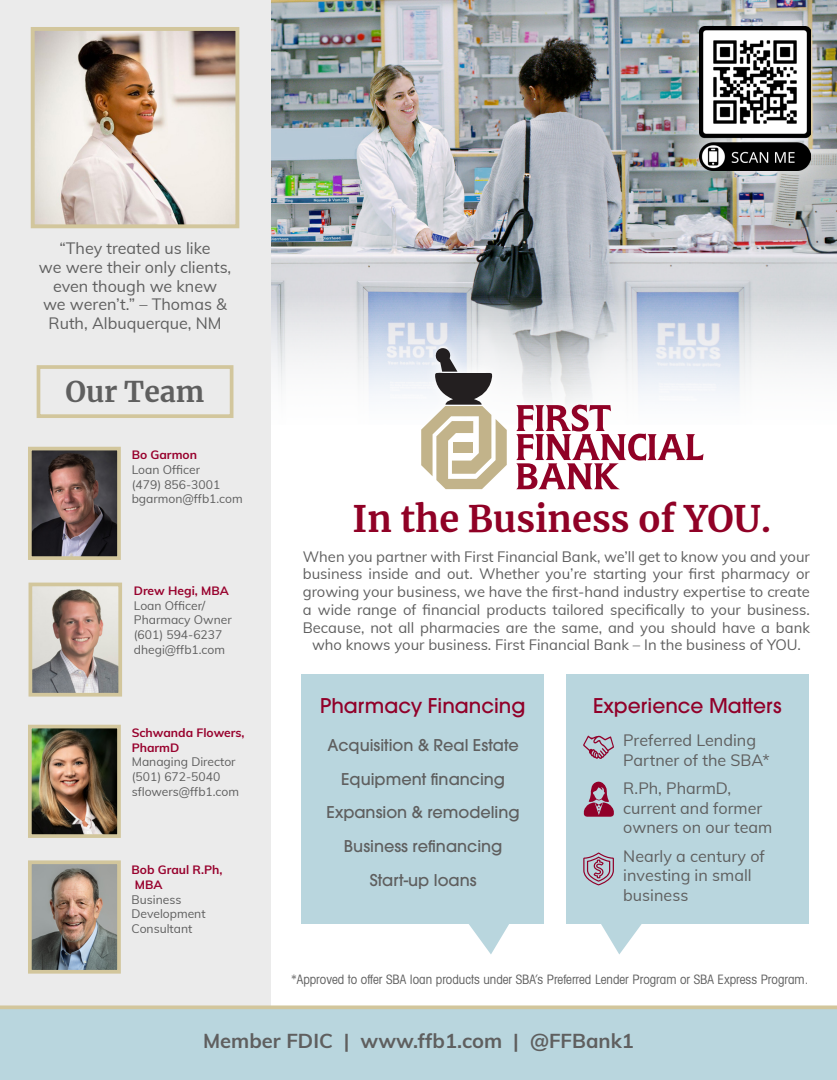
<style>
.page{position:relative;width:837px;height:1080px;background:#fff}
.page>*{position:absolute;margin:0;border:0;box-sizing:border-box;transform-origin:0 0}
.t1{font:700 36.15px "Merriweather";color:#900126}
.t2{font:700 28.2px "Merriweather";color:#5f5f5f}
.t3{font:500 20.1px "Avant Garde";color:#910029}
.t4{font:700 20.1px "Muli";color:#5f5f5f}
.t5{font:16.2px/19.4px "Muli";color:#5f5f5f}
.t6{font:500 16.2px "Avant Garde";color:#5f5f5f}
.t7{font:14.85px/17.7px "Muli";color:#5f5f5f;text-align:center}
.t8{font:condensed 12.9px "Avant Garde";color:#5f5f5f}
.t9{font:12.15px/14.9px "Muli";color:#5f5f5f}
.t10{font:700 12.15px "Muli";color:#98012d}
</style>
<div class="page">
<div style="left:0;top:1008px;width:837px;height:72px;background:#b9d6de"></div>
<img style="left:270px;top:0;width:567px;height:425px">
<div style="left:0;top:0;width:270px;height:1008px;background:#ebebeb"></div>
<div style="left:302px;top:674px;width:242px;height:250px;background:#b9d6de"></div>
<svg style="left:469px;top:924px;width:40px;height:30px"></svg>
<div style="left:670px;top:0;width:167px;height:200px;background:#fff;opacity:.75"></div>
<img style="left:699px;top:27px;width:111px;height:144px">
<svg style="left:0;top:1005px;width:837px;height:4px;background:#d6cba7"></svg>
<img style="left:36px;top:32px;width:198px;height:191px">
<div style="left:31px;top:27px;width:208px;height:201px;border:4px solid #d2c69c"></div>
<div style="left:566px;top:674px;width:243px;height:250px;background:#b9d6de"></div>
<svg style="left:601px;top:924px;width:41px;height:30px"></svg>
<svg style="left:583px;top:735px;width:31px;height:24px"></svg>
<svg style="left:583px;top:853px;width:31px;height:32px"></svg>
<svg style="left:583px;top:781px;width:31px;height:36px"></svg>
<div style="left:37px;top:365px;width:196px;height:53px;border:4px solid #d2c69c"></div>
<img style="left:33px;top:865px;width:83px;height:104px">
<div style="left:28px;top:860px;width:93px;height:114px;border:4px solid #d2c69c"></div>
<img style="left:33px;top:452px;width:83px;height:103px">
<div style="left:28px;top:447px;width:93px;height:113px;border:4px solid #d2c69c"></div>
<img style="left:34px;top:588px;width:83px;height:104px">
<div style="left:29px;top:583px;width:93px;height:114px;border:4px solid #d2c69c"></div>
<img style="left:33px;top:730px;width:83px;height:103px">
<div style="left:28px;top:725px;width:93px;height:113px;border:4px solid #d2c69c"></div>
<svg style="left:409px;top:337px;width:306px;height:153px"></svg>
<svg style="left:516px;top:405px;width:188px;height:84px"></svg>
<svg style="left:421px;top:348px;width:86px;height:141px"></svg>
<p class="t5" style="left:59px;top:238px;width:153px">“They treated us like</p>
<p class="t5" style="left:39px;top:257px;width:194px;line-height:18.9px;text-align:center">we were their only clients, even though we knew</p>
<p class="t5" style="left:43px;top:294px;width:186px;line-height:18.9px;text-align:center">we weren’t.” – Thomas &amp;<br>Ruth, Albuquerque, NM</p>
<p class="t2" style="left:66px;top:373px;width:140px">Our Team</p>
<p class="t10" style="left:132px;top:446px;width:67px">Bo Garmon</p>
<p class="t9" style="left:132px;top:461px;width:70px">Loan Officer</p>
<p class="t9" style="left:132px;top:476px;width:90px">(479) 856-3001</p>
<p class="t9" style="left:132px;top:491px;width:112px">bgarmon@ffb1.com</p>
<p class="t10" style="left:134px;top:582px;width:97px">Drew Hegi, MBA</p>
<p class="t9" style="left:134px;top:597px;width:73px">Loan Officer/</p>
<p class="t9" style="left:134px;top:612px;width:99px">Pharmacy Owner</p>
<p class="t9" style="left:134px;top:627px;width:90px">(601) 594-6237</p>
<p class="t9" style="left:134px;top:642px;width:93px">dhegi@ffb1.com</p>
<p class="t10" style="left:132px;top:724px;width:114px">Schwanda Flowers,</p>
<p class="t10" style="left:132px;top:738px;width:49px">PharmD</p>
<p class="t9" style="left:132px;top:754px;width:105px">Managing Director</p>
<p class="t9" style="left:132px;top:769px;width:90px">(501) 672-5040</p>
<p class="t9" style="left:132px;top:784px;width:109px">sflowers@ffb1.com</p>
<p class="t10" style="left:132px;top:861px;width:93px">Bob Graul R.Ph,</p>
<p class="t10" style="left:135px;top:875px;width:29px">MBA</p>
<p class="t9" style="left:132px;top:891px;width:51px">Business</p>
<p class="t9" style="left:132px;top:906px;width:76px">Development<br>Consultant</p>
<h1 class="t1" style="left:352px;top:494px;width:420px">In the Business of YOU.</h1>
<p class="t7" style="left:303px;top:547px;width:509px">When you partner with First Financial Bank, we’ll get to know you and your business inside and out. Whether you’re starting your first pharmacy or growing your business, we have the first-hand industry expertise to create a wide range of financial products tailored specifically to your business.<br>Because, not all pharmacies are the same, and you should have a bank who knows your business. First Financial Bank – In the business of YOU.</p>
<p class="t3" style="left:320px;top:693px;width:207px">Pharmacy Financing</p>
<p class="t6" style="left:327px;top:735px;width:193px">Acquisition &amp; Real Estate</p>
<p class="t6" style="left:341px;top:769px;width:165px">Equipment financing</p>
<p class="t6" style="left:327px;top:802px;width:195px">Expansion &amp; remodeling</p>
<p class="t6" style="left:344px;top:836px;width:160px">Business refinancing</p>
<p class="t6" style="left:370px;top:870px;width:108px">Start-up loans</p>
<p class="t3" style="left:593px;top:693px;width:190px">Experience Matters</p>
<p class="t5" style="left:623px;top:730px;width:148px">Preferred Lending<br>Partner of the SBA*</p>
<p class="t5" style="left:623px;top:778px;width:151px">R.Ph, PharmD, current and former owners on our team</p>
<p class="t5" style="left:623px;top:846px;width:143px">Nearly a century of investing in small</p>
<p class="t5" style="left:623px;top:884px;width:67px">business</p>
<p class="t8" style="left:291px;top:971px;width:519px">*Approved to offer SBA loan products under SBA’s Preferred Lender Program or SBA Express Program.</p>
<p class="t4" style="left:203px;top:1026px;width:432px">Member FDIC | www.ffb1.com | @FFBank1</p>
</div>
